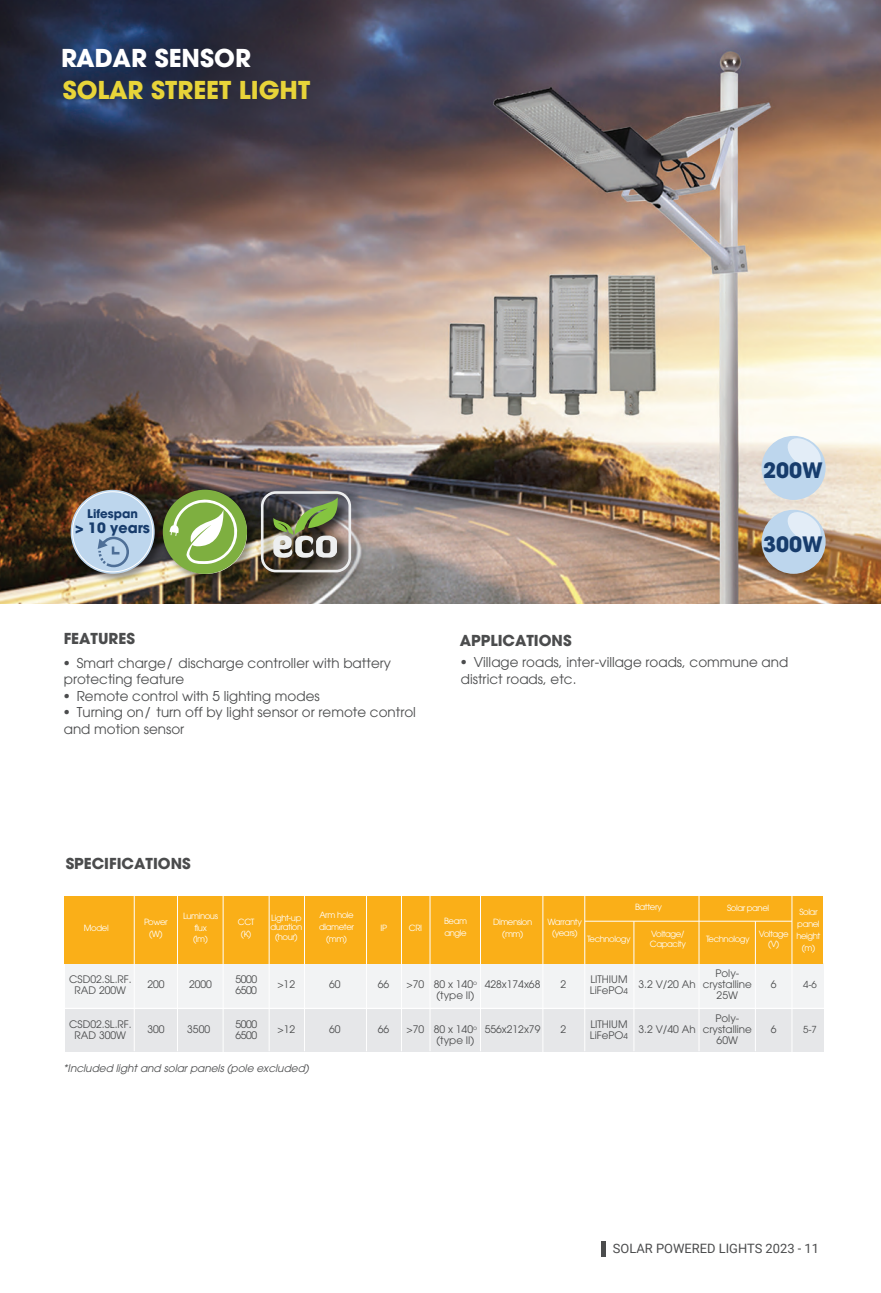
<style>
.page{position:relative;width:881px;height:1293px;background:#fff}
.page>*{position:absolute;margin:0;border:0;box-sizing:border-box;transform-origin:0 0}
.t1{font:700 24.45px "UTM Avo";color:#e8d439}
.t2{font:700 24.45px "UTM Avo";color:#fff}
.t3{font:700 21px "UTM Avo";color:#173c6c}
.t4{font:700 15px "UTM Avo";color:#4b4c4d}
.t5{font:700 14.25px "UTM Avo";color:#173c6c}
.t6{font:13.5px/16.5px "RD Avo";color:#4b4c4d}
.t7{font:12.9px "Roboto";color:#4b4c4d}
.t8{font:700 11.85px "UTM Avo";color:#173c6c}
.t9{font:italic 10.5px "RD Avo";color:#4b4c4d}
.t10{font:10.35px/11.1px "UTM Avo";color:#4b4c4d;text-align:center}
.t11{font:10.35px/11.1px "UTM Avo";letter-spacing:-.04em;color:#4b4c4d}
.t12{font:9.6px "UTM Avo";color:#4b4c4d}
.t13{font:8.55px/12px "UTM Avo";letter-spacing:-.05em;color:#fff;text-align:center}
.s1{font-size:7.95px}
</style>
<div class="page">
<img style="left:1px;top:0;width:879px;height:603px">
<img style="left:254px;top:484px;width:115px;height:107px">
<img style="left:273px;top:497px;width:65px;height:61px">
<div style="left:261px;top:491px;width:90px;height:81px;border:3px solid #edeff0;border-radius:14px"></div>
<img style="left:167px;top:485px;width:92px;height:101px">
<svg style="left:167px;top:490px;width:80px;height:84px"></svg>
<img style="left:66px;top:485px;width:101px;height:101px">
<div style="left:71px;top:490px;width:84px;height:84px;background:#bdd6ed;border-radius:50%"></div>
<div style="left:72px;top:491px;width:81px;height:81px;border:1px solid #fff;border-radius:50%"></div>
<svg style="left:98px;top:537px;width:31px;height:30px"></svg>
<div style="left:761px;top:436px;width:64px;height:64px;background:#bdd6ed;border-radius:50%"></div>
<svg style="left:787px;top:438px;width:33px;height:30px"></svg>
<div style="left:761px;top:510px;width:64px;height:64px;background:#bdd6ed;border-radius:50%"></div>
<svg style="left:787px;top:512px;width:33px;height:30px"></svg>
<div style="left:65px;top:963px;width:758px;height:88px;background:#e6e7e9"></div>
<div style="left:65px;top:963px;width:758px;height:45px;background:#f2f3f4"></div>
<div style="left:64px;top:896px;width:759px;height:67px;background:#faaf18"></div>
<hr style="left:134px;top:892px;width:1px;height:159px;background:#fff">
<hr style="left:542px;top:892px;width:1px;height:161px;background:#fff">
<hr style="left:584px;top:890px;width:1px;height:161px;background:#fff">
<hr style="left:698px;top:890px;width:1px;height:161px;background:#fff">
<hr style="left:633px;top:921px;width:1px;height:130px;background:#fff">
<hr style="left:754px;top:921px;width:1px;height:130px;background:#fff">
<hr style="left:791px;top:891px;width:1px;height:162px;background:#fff">
<hr style="left:61px;top:1007px;width:785px;height:2px;background:#fff">
<hr style="left:177px;top:892px;width:1px;height:159px;background:#fff">
<hr style="left:223px;top:892px;width:1px;height:161px;background:#fff">
<hr style="left:268px;top:893px;width:1px;height:158px;background:#fff">
<hr style="left:304px;top:892px;width:1px;height:159px;background:#fff">
<hr style="left:366px;top:893px;width:1px;height:158px;background:#fff">
<hr style="left:401px;top:893px;width:1px;height:158px;background:#fff">
<hr style="left:429px;top:893px;width:1px;height:158px;background:#fff">
<hr style="left:480px;top:893px;width:1px;height:158px;background:#fff">
<hr style="left:584px;top:921px;width:207px;height:1px;background:#fff">
<hr style="left:601px;top:1241px;width:4px;height:16px;background:#4b4c4d">
<p class="t2" style="left:61px;top:37px;width:191px">RADAR SENSOR</p>
<p class="t1" style="left:63px;top:69px;width:249px">SOLAR STREET LIGHT</p>
<p class="t8" style="left:87px;top:503px;width:52px">Lifespan</p>
<p class="t5" style="left:75px;top:515px;width:76px">&gt; 10 years</p>
<p class="t3" style="left:762px;top:453px;width:61px">200W</p>
<p class="t3" style="left:762px;top:527px;width:61px">300W</p>
<p class="t4" style="left:64px;top:626px;width:73px">FEATURES</p>
<p class="t4" style="left:459px;top:627px;width:113px">APPLICATIONS</p>
<p class="t6" style="left:64px;top:653px;width:328px">• Smart charge/ discharge controller with battery protecting feature</p>
<p class="t6" style="left:64px;top:686px;width:257px">• Remote control with 5 lighting modes</p>
<p class="t6" style="left:64px;top:702px;width:353px">• Turning on/ turn off by light sensor or remote control and motion sensor</p>
<p class="t6" style="left:460px;top:653px;width:329px">• Village roads, inter-village roads, commune and district roads, etc.</p>
<p class="t4" style="left:66px;top:851px;width:126px">SPECIFICATIONS</p>
<p class="t13" style="left:635px;top:900px;width:28px">Battery</p>
<p class="t13" style="left:726px;top:901px;width:43px">Solar panel</p>
<p class="t13" style="left:796px;top:905px;width:26px">Solar panel height (m)</p>
<p class="t12" style="left:802px;top:977px;width:15px">4-6</p>
<p class="t12" style="left:802px;top:1022px;width:15px">5-7</p>
<p class="t13" style="left:144px;top:914px;width:25px">Power (W)</p>
<p class="t13" style="left:183px;top:909px;width:36px">Luminous flux<br>(lm)</p>
<p class="t13" style="left:238px;top:914px;width:18px">CCT (K)</p>
<p class="t13" style="left:270px;top:913px;width:33px;line-height:9px">Light-up duration (hour)</p>
<p class="t13" style="left:319px;top:908px;width:36px">Arm hole diameter (mm)</p>
<p class="t13" style="left:380px;top:921px;width:8px">IP</p>
<p class="t13" style="left:444px;top:914px;width:24px;text-align:left">Beam angle</p>
<p class="t13" style="left:493px;top:914px;width:41px">Dimension (mm)</p>
<p class="t13" style="left:84px;top:921px;width:26px">Model</p>
<p class="t13" style="left:547px;top:916px;width:36px;line-height:10.2px">Warranty (years)</p>
<p class="t13" style="left:408px;top:921px;width:15px">CRI</p>
<p class="t13" style="left:758px;top:928px;width:32px;line-height:10.2px">Voltage (V)</p>
<p class="t13" style="left:649px;top:928px;width:37px;line-height:10.2px;text-align:left">Voltage/<br>Capacity</p>
<p class="t13" style="left:587px;top:932px;width:45px">Technology</p>
<p class="t13" style="left:706px;top:932px;width:45px">Technology</p>
<p class="t10" style="left:69px;top:972px;width:64px">CSD02.SL.RF.<br>RAD 200W</p>
<p class="t10" style="left:702px;top:967px;width:51px">Poly&shy;crystalline<br>25W</p>
<p class="t11" style="left:235px;top:972px;width:23px">5000<br>6500</p>
<p class="t10" style="left:589px;top:972px;width:40px;text-align:left">LITHIUM<br>LiFePO<span class="s1">4</span></p>
<p class="t10" style="left:638px;top:978px;width:59px">3.2 V/20 Ah</p>
<p class="t10" style="left:147px;top:978px;width:19px">200</p>
<p class="t10" style="left:189px;top:978px;width:24px">2000</p>
<p class="t10" style="left:277px;top:978px;width:19px">&gt;12</p>
<p class="t10" style="left:329px;top:978px;width:13px">60</p>
<p class="t10" style="left:377px;top:978px;width:13px">66</p>
<p class="t10" style="left:406px;top:978px;width:19px">&gt;70</p>
<p class="t10" style="left:406px;top:1022px;width:19px">&gt;70</p>
<p class="t10" style="left:433px;top:978px;width:45px;text-align:left">80 x 140<sup>o </sup>(type II)</p>
<p class="t10" style="left:433px;top:1023px;width:45px;text-align:left">80 x 140<sup>o </sup>(type II)</p>
<p class="t10" style="left:484px;top:978px;width:57px">428x174x68</p>
<p class="t10" style="left:560px;top:978px;width:7px">2</p>
<p class="t10" style="left:770px;top:978px;width:7px">6</p>
<p class="t10" style="left:69px;top:1017px;width:64px">CSD02.SL.RF.<br>RAD 300W</p>
<p class="t10" style="left:702px;top:1011px;width:51px">Poly&shy;crystalline<br>60W</p>
<p class="t11" style="left:235px;top:1017px;width:23px">5000<br>6500</p>
<p class="t10" style="left:589px;top:1017px;width:40px;text-align:left">LITHIUM<br>LiFePO<span class="s1">4</span></p>
<p class="t10" style="left:147px;top:1022px;width:19px">300</p>
<p class="t10" style="left:187px;top:1022px;width:24px">3500</p>
<p class="t10" style="left:378px;top:1022px;width:13px">66</p>
<p class="t10" style="left:638px;top:1022px;width:59px">3.2 V/40 Ah</p>
<p class="t10" style="left:560px;top:1022px;width:7px">2</p>
<p class="t10" style="left:770px;top:1022px;width:7px">6</p>
<p class="t10" style="left:277px;top:1022px;width:19px">&gt;12</p>
<p class="t10" style="left:329px;top:1022px;width:13px">60</p>
<p class="t10" style="left:484px;top:1022px;width:57px">556x212x79</p>
<p class="t9" style="left:63px;top:1059px;width:247px">*Included light and solar panels (pole excluded)</p>
<p class="t7" style="left:612px;top:1239px;width:207px">SOLAR POWERED LIGHTS 2023 - 11</p>
</div>
